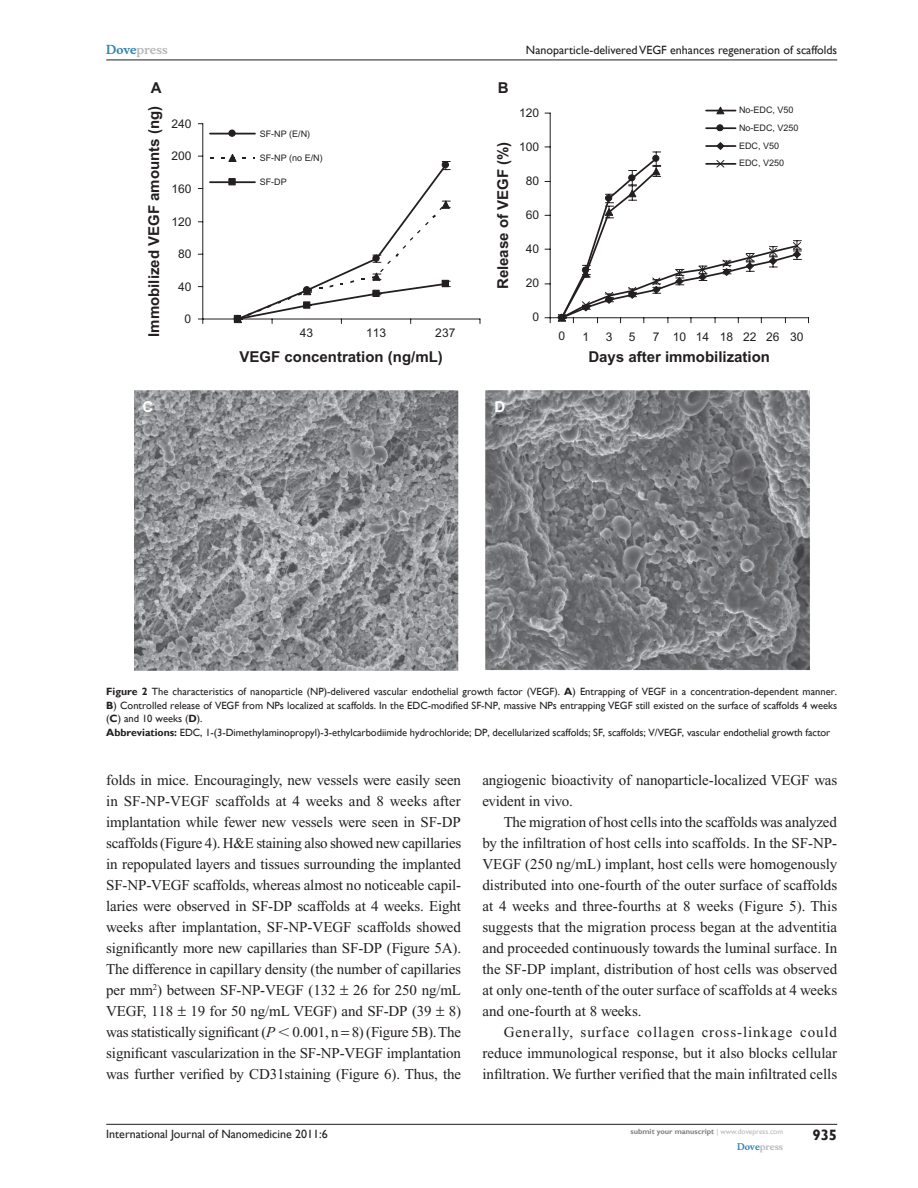
<style>
.page{position:relative;width:918px;height:1188px;background:#fff}
.page>*{position:absolute;margin:0;border:0;box-sizing:border-box;transform-origin:0 0}
.t1{font:15px/21px "Times New Roman";letter-spacing:-.01em;color:#231f20;text-align:justify}
.t2{font:700 15px "Arial";color:#231f20}
.t3{font:700 15px "Gill Sans";color:#231f20}
.t4{font:700 15px "Arial";color:#fff}
.t5{font:12px "Gill Sans";color:#231f20}
.t6{font:12px "Arial";color:#231f20}
.t7{font:700 12px "Musee";color:#b8b9bc}
.t8{font:10.5px/13.5px "Gill Sans";color:#231f20}
.t9{font:9px/17.7px "Arial";color:#231f20}
.t10{font:700 9px "Musee";color:#b8b9bc}
.t11{font:700 7.5px "Gill Sans";color:#808285}
.s1{color:#3485ae}
.s2{font-weight:700}
.s3{font-style:italic}
.s4{font-family:"Mathematical Pi One"}
.s5{font-weight:400;color:#b8b9bc}
</style>
<div class="page">
<hr style="left:106px;top:1124px;width:731px;height:1px;background:#231f20">
<hr style="left:106px;top:60px;width:731px;height:1px;background:#231f20">
<img style="left:134px;top:391px;width:676px;height:280px">
<hr style="left:202px;top:124px;width:1px;height:195px;background:#231f20">
<hr style="left:203px;top:319px;width:277px;height:1px;background:#231f20">
<hr style="left:210px;top:133px;width:45px;height:2px;background:#231f20">
<div style="left:228px;top:130px;width:8px;height:7px;border:1px solid #231f20;border-radius:50%"></div>
<svg style="left:221px;top:153px;width:230px;height:171px"></svg>
<hr style="left:210px;top:181px;width:45px;height:2px;background:#231f20">
<div style="left:228px;top:178px;width:8px;height:7px;background:#231f20;border:1px solid #231f20"></div>
<hr style="left:550px;top:113px;width:1px;height:205px;background:#231f20">
<hr style="left:550px;top:317px;width:258px;height:1px;background:#231f20">
<svg style="left:545px;top:317px;width:6px;height:6px"></svg>
<hr style="left:706px;top:110px;width:30px;height:1px;background:#231f20">
<svg style="left:715px;top:106px;width:10px;height:9px"></svg>
<hr style="left:706px;top:127px;width:30px;height:2px;background:#231f20">
<div style="left:716px;top:124px;width:7px;height:7px;border:1px solid #231f20;border-radius:50%"></div>
<svg style="left:557px;top:142px;width:245px;height:181px"></svg>
<p class="t7" style="left:106px;top:43px;width:63px"><span class="s1">Dove</span>press</p>
<p class="t2" style="left:151px;top:79px;width:12px">A</p>
<p class="t2" style="left:498px;top:79px;width:12px">B</p>
<p class="t5" style="left:526px;top:43px;width:313px">Nanoparticle-delivered VEGF enhances regeneration of scaffolds</p>
<p class="t2" style="left:145px;top:337px;width:232px;rotate:-90deg">Immobilized VEGF amounts (ng)</p>
<p class="t6" style="left:171px;top:117px;width:22px">240</p>
<p class="t6" style="left:171px;top:149px;width:22px">200</p>
<p class="t6" style="left:171px;top:182px;width:22px">160</p>
<p class="t6" style="left:171px;top:215px;width:22px">120</p>
<p class="t6" style="left:178px;top:247px;width:15px">80</p>
<p class="t6" style="left:178px;top:279px;width:15px">40</p>
<p class="t6" style="left:185px;top:312px;width:8px">0</p>
<p class="t9" style="left:260px;top:125px;width:52px">SF-NP (E/N)</p>
<p class="t9" style="left:260px;top:149px;width:65px">SF-NP (no E/N)</p>
<p class="t9" style="left:260px;top:173px;width:28px">SF-DP</p>
<p class="t6" style="left:519px;top:106px;width:22px">120</p>
<p class="t2" style="left:494px;top:289px;width:149px;rotate:-90deg">Release of VEGF (%)</p>
<p class="t6" style="left:519px;top:140px;width:22px">100</p>
<p class="t6" style="left:526px;top:174px;width:15px">80</p>
<p class="t6" style="left:526px;top:208px;width:15px">60</p>
<p class="t6" style="left:526px;top:242px;width:15px">40</p>
<p class="t6" style="left:526px;top:276px;width:15px">20</p>
<p class="t6" style="left:532px;top:310px;width:8px">0</p>
<p class="t9" style="left:739px;top:101px;width:61px">No-EDC, V50<br>No-EDC, V250<br>EDC, V50<br>EDC, V250</p>
<p class="t6" style="left:300px;top:326px;width:15px">43</p>
<p class="t2" style="left:240px;top:348px;width:205px">VEGF concentration (ng/mL)</p>
<p class="t6" style="left:366px;top:326px;width:22px">113</p>
<p class="t6" style="left:435px;top:326px;width:22px">237</p>
<p class="t6" style="left:583px;top:330px;width:8px">1</p>
<p class="t6" style="left:606px;top:330px;width:8px">3</p>
<p class="t6" style="left:629px;top:330px;width:8px">5</p>
<p class="t6" style="left:653px;top:330px;width:152px">7 10 14 18 22 26 30</p>
<p class="t6" style="left:558px;top:329px;width:8px">0</p>
<p class="t2" style="left:588px;top:348px;width:183px">Days after immobilization</p>
<p class="t4" style="left:143px;top:398px;width:12px">C</p>
<p class="t4" style="left:495px;top:398px;width:12px">D</p>
<p class="t8" style="left:106px;top:685px;width:732px"><span class="s2">Figure 2</span> The characteristics of nanoparticle (NP)-delivered vascular endothelial growth factor (VEGF). <span class="s2">A</span>) Entrapping of VEGF in a concentration-dependent manner.<br><span class="s2">B</span>) Controlled release of VEGF from NPs localized at scaffolds. In the EDC-modified SF-NP, massive NPs entrapping VEGF still existed on the surface of scaffolds 4 weeks (<span class="s2">C</span>) and 10 weeks (<span class="s2">D</span>).<br><span class="s2">Abbreviations:</span> EDC, 1-(3-Dimethylaminopropyl)-3-ethylcarbodiimide hydrochloride; DP, decellularized scaffolds; SF, scaffolds; V/VEGF, vascular endothelial growth factor</p>
<p class="t1" style="left:106px;top:770px;width:356px">folds in mice. Encouragingly, new vessels were easily seen in SF-NP-VEGF scaffolds at 4 weeks and 8 weeks after implantation while fewer new vessels were seen in SF-DP scaffolds (Figure 4). H&amp;E staining also showed new capillaries in repopulated layers and tissues surrounding the implanted SF-NP-VEGF scaffolds, whereas almost no noticeable capil&shy;laries were observed in SF-DP scaffolds at 4 weeks. Eight weeks after implantation, SF-NP-VEGF scaffolds showed significantly more new capillaries than SF-DP (Figure 5A).<br>The difference in capillary density (the number of capillaries per mm<sup>2</sup>) between SF-NP-VEGF (132 26 for 250 ng/mL VEGF, 118 19 for 50 ng/mL VEGF) and SF-DP (39 8) was statistically significant (<span class="s3">P</span> <span class="s4">,</span> 0.001, n 8) (Figure 5B). The significant vascularization in the SF-NP-VEGF implantation was further verified by CD31staining (Figure 6). Thus, the</p>
<p class="t1" style="left:482px;top:770px;width:356px">angiogenic bioactivity of nanoparticle-localized VEGF was evident in vivo.</p>
<p class="t1" style="left:482px;top:812px;width:356px;text-indent:21px">The migration of host cells into the scaffolds was analyzed by the infiltration of host cells into scaffolds. In the SF-NP-VEGF (250 ng/mL) implant, host cells were homogenously distributed into one-fourth of the outer surface of scaffolds at 4 weeks and three-fourths at 8 weeks (Figure 5). This suggests that the migration process began at the adventitia and proceeded continuously towards the luminal surface. In the SF-DP implant, distribution of host cells was observed at only one-tenth of the outer surface of scaffolds at 4 weeks and one-fourth at 8 weeks.</p>
<p class="t1" style="left:482px;top:1022px;width:356px;text-indent:21px">Generally, surface collagen cross-linkage could reduce immunological response, but it also blocks cellular infiltration. We further verified that the main infiltrated cells</p>
<p class="t5" style="left:106px;top:1127px;width:223px">International Journal of Nanomedicine 2011:6</p>
<p class="t11" style="left:631px;top:1127px;width:154px">submit your manuscript <span class="s5">| www.dovepress.com</span></p>
<p class="t10" style="left:737px;top:1141px;width:48px"><span class="s1">Dove</span>press</p>
<p class="t3" style="left:812px;top:1126px;width:26px">935</p>
</div>
